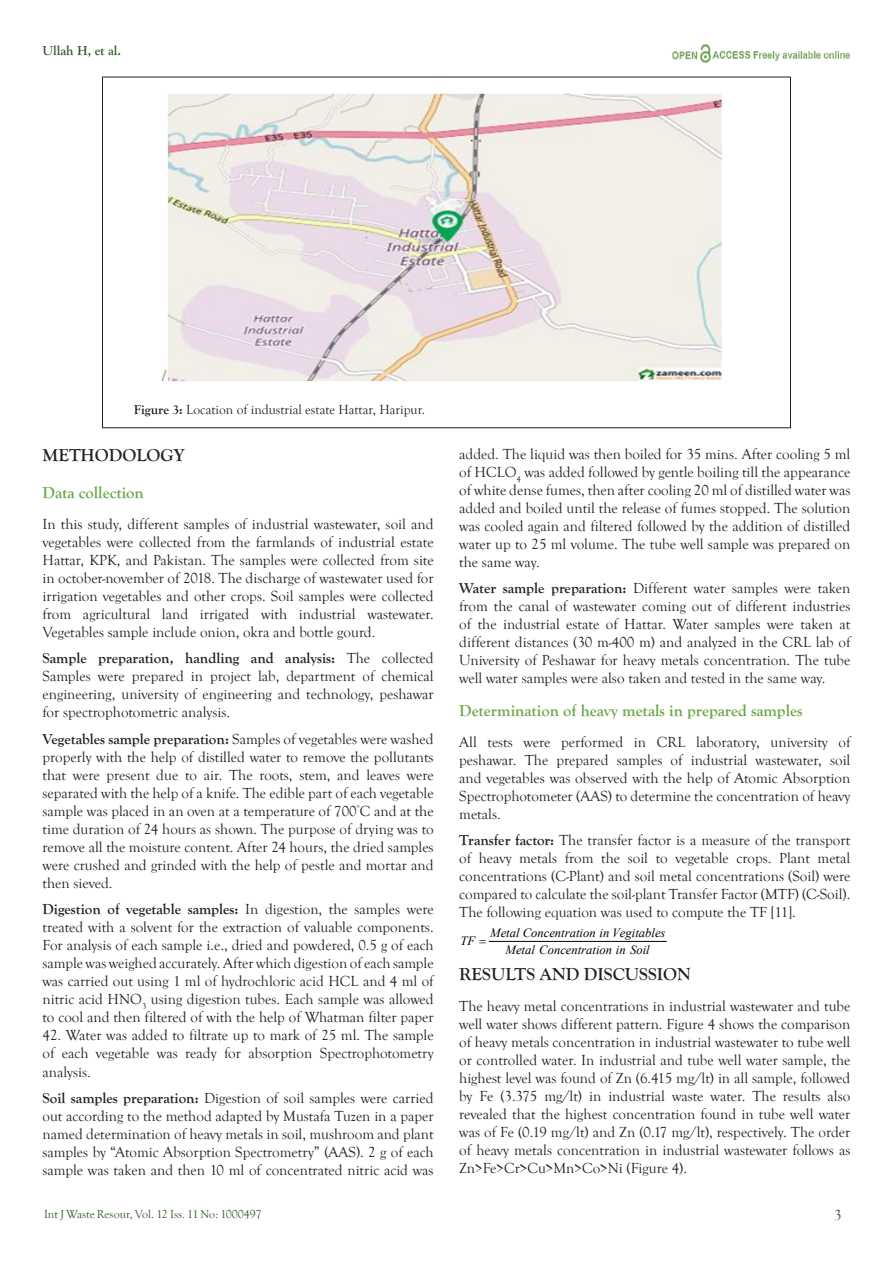
<style>
.page{position:relative;width:893px;height:1263px;background:#fff}
.page>*{position:absolute;margin:0;border:0;box-sizing:border-box;transform-origin:0 0}
.t1{font:700 18px "Goudy Old Style T";color:#231f20}
.t2{font:700 16.5px "Goudy Old Style T";color:#67a747}
.Body_Text_First_Inde{font:15px/18px "Goudy Old Style T";color:#231f20;text-align:justify}
.t3{font:15px "Goudy Old Style T";color:#2f5b28}
.t4{font:13.5px "Goudy Old Style T";color:#231f20}
.t5{font:700 13.5px "Goudy Old Style T";color:#2f5b28}
.t6{font:italic 12.6px "Times New Roman";color:#000}
.t7{font:12px "Goudy Old Style T";color:#2f5b28}
.s1{font-weight:700}
</style>
<div class="page">
<img style="left:672px;top:44px;width:178px;height:19px">
<hr style="left:489px;top:941px;width:177px;height:1px;background:#000">
<img style="left:161px;top:93px;width:561px;height:289px">
<p class="t5" style="left:43px;top:43px;width:80px">Ullah H, et al.</p>
<p class="t4" style="left:134px;top:402px;width:293px"><span class="s1">Figure 3:</span> Location of industrial estate Hattar, Haripur.</p>
<p class="t1" style="left:43px;top:445px;width:144px">METHODOLOGY</p>
<p class="t2" style="left:43px;top:483px;width:103px">Data collection</p>
<p class="Body_Text_First_Inde" style="left:43px;top:515px;width:393px">In this study, different samples of industrial wastewater, soil and vegetables were collected from the farmlands of industrial estate Hattar, KPK, and Pakistan. The samples were collected from site in october-november of 2018. The discharge of wastewater used for irrigation vegetables and other crops. Soil samples were collected from agricultural land irrigated with industrial wastewater.<br>Vegetables sample include onion, okra and bottle gourd.</p>
<p class="Body_Text_First_Inde" style="left:43px;top:650px;width:393px"><span class="s1">Sample preparation, handling and analysis:</span> The collected Samples were prepared in project lab, department of chemical engineering, university of engineering and technology, peshawar for spectrophotometric analysis.</p>
<p class="Body_Text_First_Inde" style="left:43px;top:730px;width:393px"><span class="s1">Vegetables sample preparation:</span> Samples of vegetables were washed properly with the help of distilled water to remove the pollutants that were present due to air. The roots, stem, and leaves were separated with the help of a knife. The edible part of each vegetable sample was placed in an oven at a temperature of 700<sup>°</sup>C and at the time duration of 24 hours as shown. The purpose of drying was to remove all the moisture content. After 24 hours, the dried samples were crushed and grinded with the help of pestle and mortar and then sieved.</p>
<p class="Body_Text_First_Inde" style="left:43px;top:901px;width:393px"><span class="s1">Digestion of vegetable samples:</span> In digestion, the samples were treated with a solvent for the extraction of valuable components.<br>For analysis of each sample i.e., dried and powdered, 0.5 g of each sample was weighed accurately. After which digestion of each sample was carried out using 1 ml of hydrochloric acid HCL and 4 ml of nitric acid HNO<sub>3</sub> using digestion tubes. Each sample was allowed to cool and then filtered of with the help of Whatman filter paper</p>
<p class="Body_Text_First_Inde" style="left:43px;top:1027px;width:393px">42. Water was added to filtrate up to mark of 25 ml. The sample of each vegetable was ready for absorption Spectrophotometry analysis.</p>
<p class="Body_Text_First_Inde" style="left:43px;top:1089px;width:393px"><span class="s1">Soil samples preparation:</span> Digestion of soil samples were carried out according to the method adapted by Mustafa Tuzen in a paper named determination of heavy metals in soil, mushroom and plant samples by “Atomic Absorption Spectrometry” (AAS). 2 g of each sample was taken and then 10 ml of concentrated nitric acid was</p>
<p class="t7" style="left:44px;top:1207px;width:219px">Int J Waste Resour, Vol. 12 Iss. 11 No: 1000497</p>
<p class="Body_Text_First_Inde" style="left:459px;top:445px;width:393px">added. The liquid was then boiled for 35 mins. After cooling 5 ml of HCLO<sub>4</sub> was added followed by gentle boiling till the appearance of white dense fumes, then after cooling 20 ml of distilled water was added and boiled until the release of fumes stopped. The solution was cooled again and filtered followed by the addition of distilled water up to 25 ml volume. The tube well sample was prepared on the same way.</p>
<p class="Body_Text_First_Inde" style="left:459px;top:580px;width:393px"><span class="s1">Water sample preparation:</span> Different water samples were taken from the canal of wastewater coming out of different industries of the industrial estate of Hattar. Water samples were taken at different distances (30 m-400 m) and analyzed in the CRL lab of University of Peshawar for heavy metals concentration. The tube well water samples were also taken and tested in the same way.</p>
<p class="t2" style="left:459px;top:701px;width:345px">Determination of heavy metals in prepared samples</p>
<p class="Body_Text_First_Inde" style="left:459px;top:733px;width:393px">All tests were performed in CRL laboratory, university of peshawar. The prepared samples of industrial wastewater, soil and vegetables was observed with the help of Atomic Absorption Spectrophotometer (AAS) to determine the concentration of heavy metals.</p>
<p class="Body_Text_First_Inde" style="left:459px;top:831px;width:393px"><span class="s1">Transfer factor:</span> The transfer factor is a measure of the transport of heavy metals from the soil to vegetable crops. Plant metal concentrations (C-Plant) and soil metal concentrations (Soil) were compared to calculate the soil-plant Transfer Factor (MTF) (C-Soil).<br>The following equation was used to compute the TF [11].</p>
<p class="t6" style="left:490px;top:924px;width:177px">Metal Concentration in Vegitables</p>
<p class="t6" style="left:460px;top:932px;width:16px">TF</p>
<p class="t6" style="left:506px;top:941px;width:146px">Metal Concentration in Soil</p>
<p class="t1" style="left:459px;top:964px;width:233px">RESULTS AND DISCUSSION</p>
<p class="Body_Text_First_Inde" style="left:459px;top:997px;width:393px">The heavy metal concentrations in industrial wastewater and tube well water shows different pattern. Figure 4 shows the comparison of heavy metals concentration in industrial wastewater to tube well or controlled water. In industrial and tube well water sample, the highest level was found of Zn (6.415 mg/lt) in all sample, followed by Fe (3.375 mg/lt) in industrial waste water. The results also revealed that the highest concentration found in tube well water was of Fe (0.19 mg/lt) and Zn (0.17 mg/lt), respectively. The order of heavy metals concentration in industrial wastewater follows as Zn&gt;Fe&gt;Cr&gt;Cu&gt;Mn&gt;Co&gt;Ni (Figure 4).</p>
<p class="t3" style="left:834px;top:1207px;width:9px">3</p>
</div>
